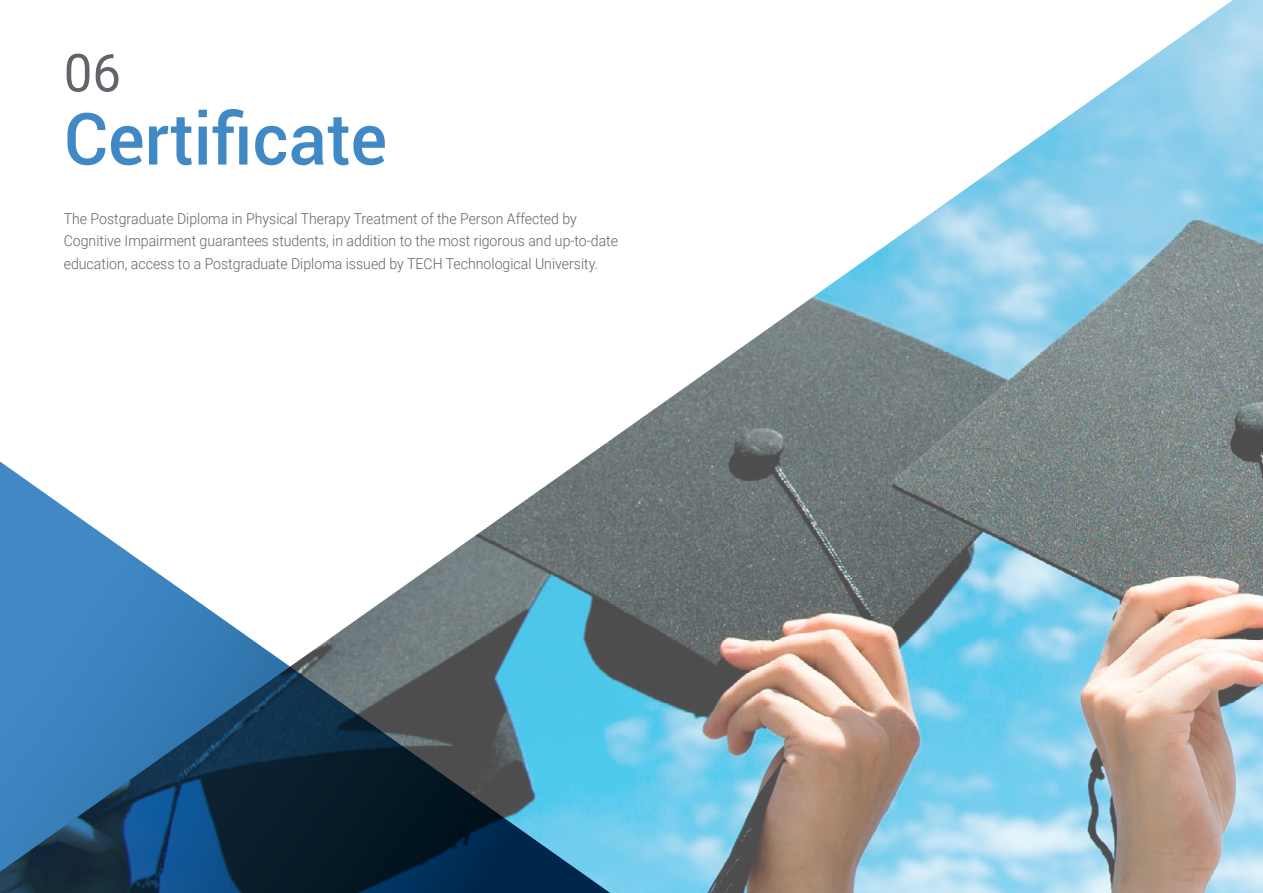
<style>
.page{position:relative;width:1263px;height:893px;background:#fff}
.page>*{position:absolute;margin:0;border:0;box-sizing:border-box;transform-origin:0 0}
.t1{font:500 72px "Roboto";color:#4089c5}
.t2{font:52.5px "Roboto";color:#61646a}
.t3{font:300 15px/22.5px "Roboto";color:#61646a;scale:.94 1}
</style>
<div class="page">
<img style="left:602px;top:0;width:661px;height:893px">
<svg style="left:0;top:446px;width:640px;height:447px"></svg>
<h2 class="t2" style="left:64px;top:36px;width:59px">06</h2>
<h1 class="t1" style="left:64px;top:88px;width:325px">Certificate</h1>
<p class="t3" style="left:64px;top:207px;width:591px">The Postgraduate Diploma in Physical Therapy Treatment of the Person Affected by<br>Cognitive Impairment guarantees students, in addition to the most rigorous and up-to-date education, access to a Postgraduate Diploma issued by TECH Technological University.</p>
</div>
